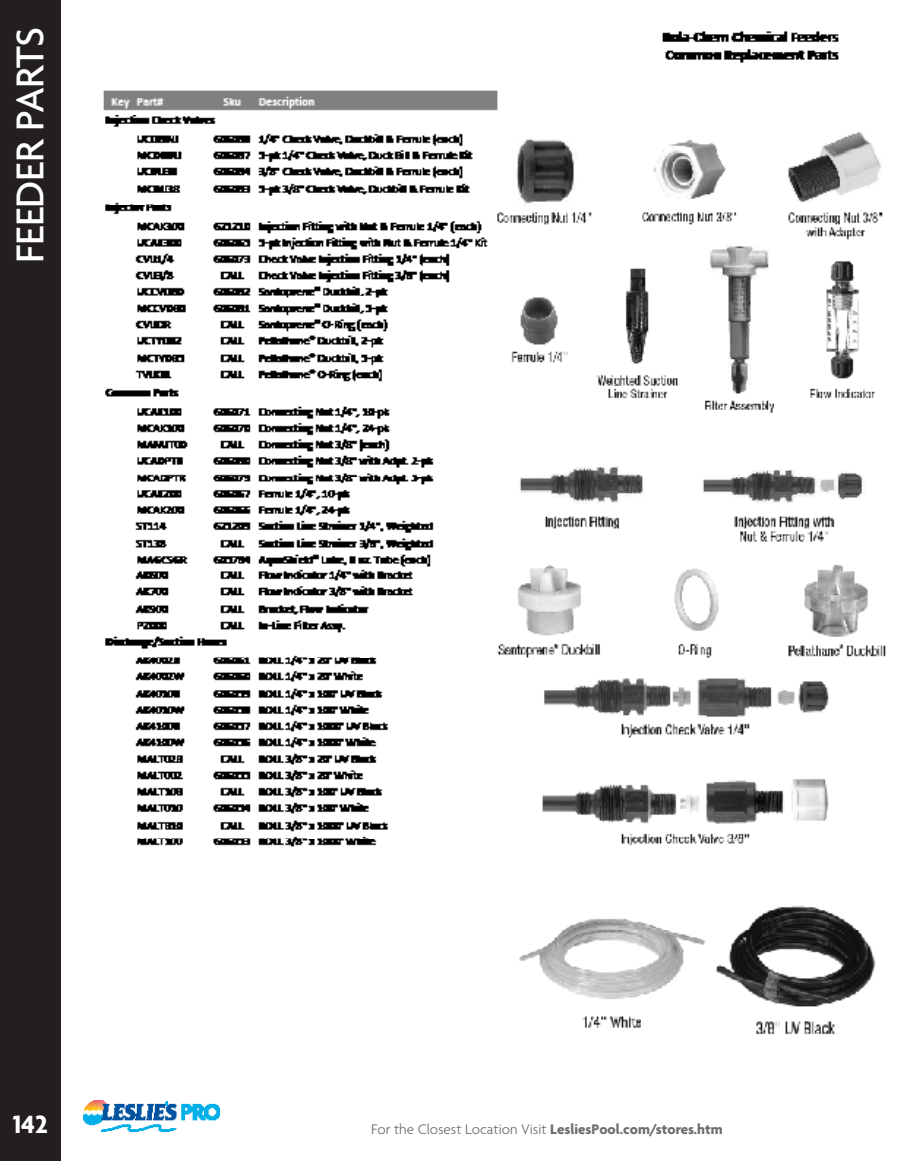
<style>
.page{position:relative;width:918px;height:1161px;background:#fff}
.page>*{position:absolute;margin:0;border:0;box-sizing:border-box;transform-origin:0 0}
.t1{font:500 42px "Agenda";letter-spacing:-.005em;color:#fff}
.t2{font:700 27px "Agenda";color:#fff}
.t3{font:300 15px "Agenda";color:#6c6d70}
.s1{font-weight:700}
</style>
<div class="page">
<img style="left:83px;top:1101px;width:137px;height:31px">
<div style="left:0;top:0;width:61px;height:1161px;background:#231f20"></div>
<img style="left:103px;top:31px;width:783px;height:1004px">
<p class="t1" style="left:7px;top:263px;width:237px;rotate:-90deg">FEEDER PARTS</p>
<h2 class="t2" style="left:13px;top:1110px;width:36px">142</h2>
<p class="t3" style="left:371px;top:1121px;width:353px">For the Closest Location Visit <span class="s1">LesliesPool.com/stores.htm</span></p>
</div>
